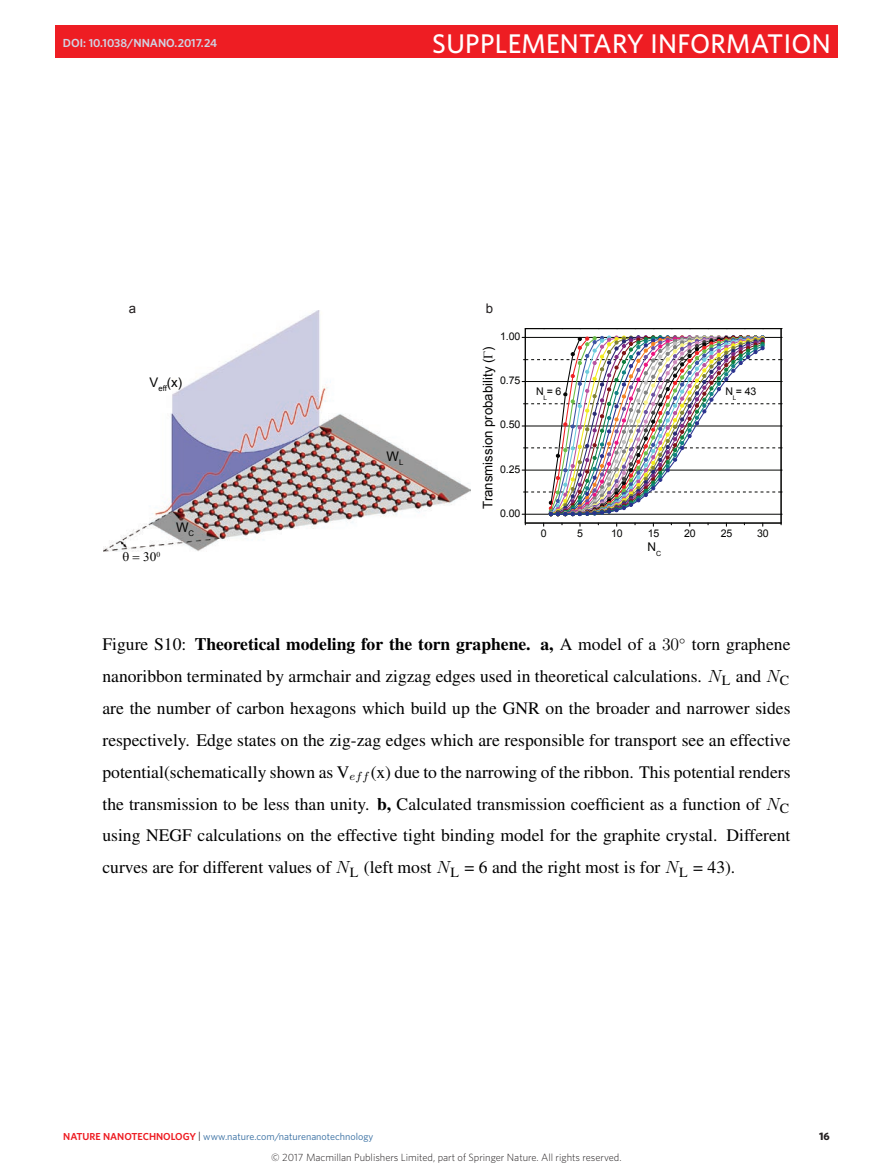
<style>
.page{position:relative;width:893px;height:1174px;background:#fff}
.page>*{position:absolute;margin:0;border:0;box-sizing:border-box;transform-origin:0 0}
.t1{font:500 27px "Whitney";letter-spacing:.01em;color:#fff}
.t2{font:17.55px/31.8px "Nimbus Rom No 9 L";color:#000;text-align:justify}
.t3{font:13.2px "Arial";color:#050504}
.t4{font:13.2px "Arial";color:#231f20}
.t5{font:12px "Arial";color:#050504}
.t6{font:600 11.7px "Whitney";color:#cfd4e4}
.t7{font:700 10.8px "Whitney";color:#231f20}
.t8{font:10.65px "Arial";letter-spacing:-.025em;color:#050504}
.t9{font:300 10.5px "Whitney";color:#231f20}
.t10{font:10.2px "Whitney";color:#316a9f}
.s1{font-weight:500}
.s2{font-family:"CMR12"}
.s3{font-family:"CMMI12"}
.s4{font-weight:600;color:#ee1d23}
.s5{color:#231f20}
</style>
<div class="page">
<img style="left:104px;top:310px;width:367px;height:241px">
<hr style="left:525px;top:522px;width:256px;height:1px;background:#050504">
<hr style="left:525px;top:328px;width:1px;height:195px;background:#050504">
<hr style="left:525px;top:328px;width:256px;height:1px;background:#050504">
<hr style="left:781px;top:328px;width:1px;height:195px;background:#050504">
<img style="left:522px;top:335px;width:260px;height:181px">
<div style="left:56px;top:25px;width:782px;height:33px;background:#ee1d23"></div>
<p class="t6" style="left:63px;top:35px;width:156px">DOI: 10.1038/NNANO.2017.24</p>
<h1 class="t1" style="left:432px;top:25px;width:400px">SUPPLEMENTARY INFORMATION</h1>
<p class="t4" style="left:129px;top:299px;width:9px">a</p>
<p class="t4" style="left:486px;top:299px;width:9px">b</p>
<p class="t8" style="left:500px;top:329px;width:21px">1.00</p>
<p class="t3" style="left:150px;top:374px;width:34px">V<sub>eff</sub>(x)</p>
<p class="t3" style="left:387px;top:447px;width:18px">W<sub>L</sub></p>
<p class="t3" style="left:479px;top:509px;width:164px;rotate:-90deg">Transmission probability ( )</p>
<p class="t8" style="left:500px;top:373px;width:21px">0.75</p>
<p class="t8" style="left:500px;top:418px;width:21px">0.50</p>
<p class="t8" style="left:500px;top:462px;width:21px">0.25</p>
<p class="t8" style="left:500px;top:506px;width:21px">0.00</p>
<p class="t8" style="left:536px;top:384px;width:27px">N<sub>L</sub>= 6</p>
<p class="t8" style="left:725px;top:384px;width:32px">N<sub>L</sub>= 43</p>
<p class="t3" style="left:176px;top:518px;width:20px">W<sub>C</sub></p>
<p class="t8" style="left:541px;top:526px;width:7px">0</p>
<p class="t8" style="left:577px;top:526px;width:7px">5</p>
<p class="t8" style="left:611px;top:526px;width:13px">10</p>
<p class="t8" style="left:648px;top:526px;width:13px">15</p>
<p class="t8" style="left:684px;top:526px;width:13px">20</p>
<p class="t8" style="left:721px;top:526px;width:13px">25</p>
<p class="t8" style="left:757px;top:526px;width:13px">30</p>
<p class="t5" style="left:647px;top:539px;width:15px">N<sub>C</sub></p>
<p class="t2" style="left:102px;top:628px;width:689px">Figure S10: <span class="s1">Theoretical modeling for the torn graphene. a,</span> A model of a <span class="s2">30</span><sup>◦</sup> torn graphene nanoribbon terminated by armchair and zigzag edges used in theoretical calculations. <span class="s3">N</span><sub>L</sub> and <span class="s3">N</span><sub>C </sub>are the number of carbon hexagons which build up the GNR on the broader and narrower sides respectively. Edge states on the zig-zag edges which are responsible for transport see an effective potential(schematically shown as V<sub>ef</sub> <sub>f</sub> (x) due to the narrowing of the ribbon. This potential renders the transmission to be less than unity. <span class="s1">b,</span> Calculated transmission coefficient as a function of <span class="s3">N</span><sub>C </sub>using NEGF calculations on the effective tight binding model for the graphite crystal. Different curves are for different values of <span class="s3">N</span><sub>L</sub> (left most <span class="s3">N</span><sub>L</sub> = 6 and the right most is for <span class="s3">N</span><sub>L</sub> = 43).</p>
<p class="t10" style="left:63px;top:1129px;width:312px"><span class="s4">NATURE NANOTECHNOLOGY</span> <span class="s5">|</span> www.nature.com/naturenanotechnology</p>
<p class="t7" style="left:819px;top:1128px;width:12px">16</p>
<p class="t9" style="left:271px;top:1150px;width:352px">© 2017 Macmillan Publishers Limited, part of Springer Nature. All rights reserved.</p>
</div>
